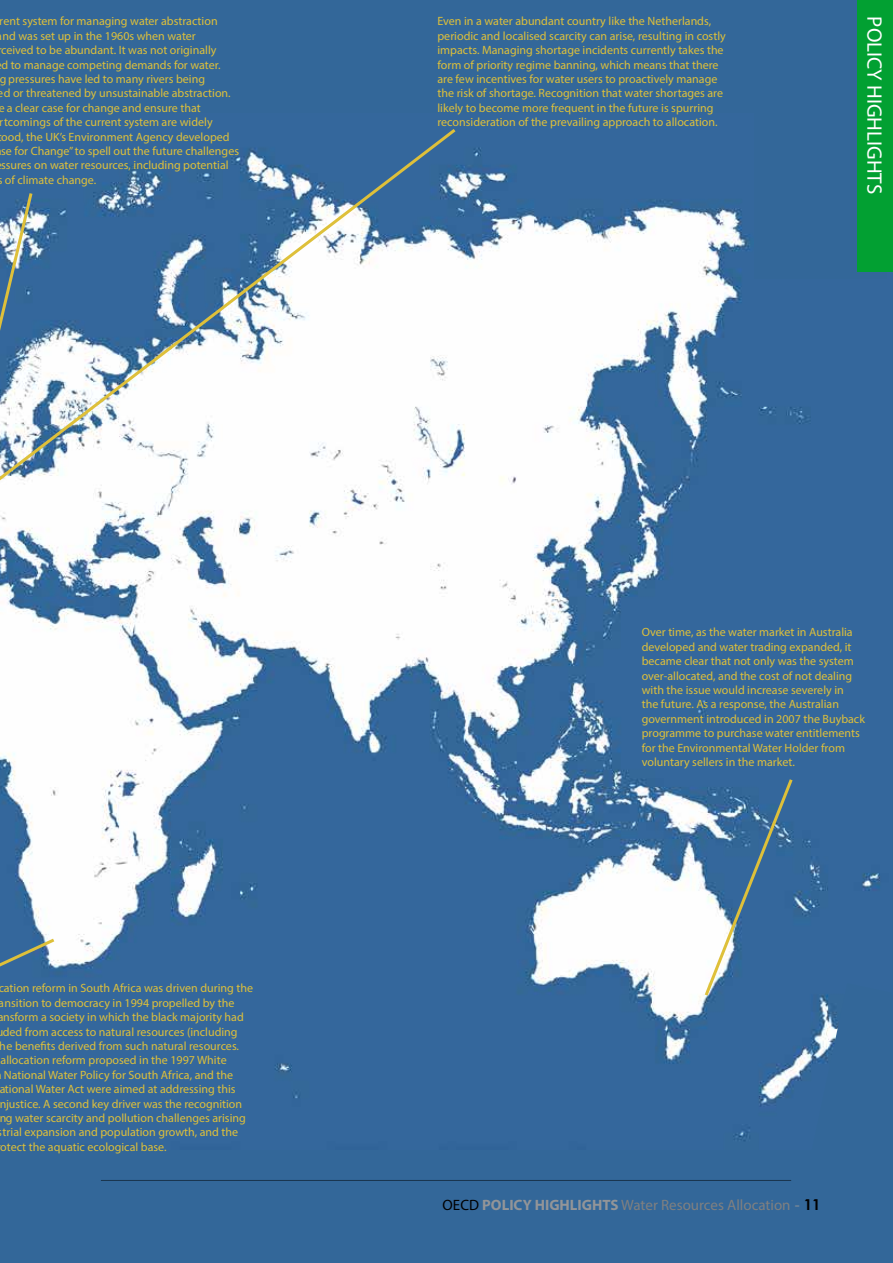
<style>
.page{position:relative;width:893px;height:1263px;background:#336799}
.page>*{position:absolute;margin:0;border:0;box-sizing:border-box;transform-origin:0 0}
.t1{font:21px "Myriad Pro";color:#fff}
.t2{font:15px "Myriad Pro";color:#808080}
.t3{font:12px/14.4px "Myriad Pro";color:#dec03a}
.s1{color:#000}
.s2{font-weight:700;color:#939598}
.s3{font-family:"Century Gothic";color:#919396}
.s4{font-family:"Century Gothic";font-weight:700;color:#000}
</style>
<div class="page">
<hr style="left:101px;top:1180px;width:690px;height:1px;background:#000">
<img style="left:0;top:147px;width:892px;height:994px">
<svg style="left:809px;top:983px;width:83px;height:158px"></svg>
<div style="left:754px;top:94px;width:133px;height:185px;background:#336799"></div>
<div style="left:858px;top:0;width:35px;height:271px;background:#02a032"></div>
<svg style="left:0;top:129px;width:459px;height:366px"></svg>
<img style="left:0;top:190px;width:35px;height:298px">
<svg style="left:0;top:936px;width:58px;height:50px"></svg>
<svg style="left:702px;top:776px;width:93px;height:223px"></svg>
<p class="t3" style="left:0;top:14px;width:219px">rent system for managing water abstraction</p>
<p class="t3" style="left:3px;top:28px;width:195px">nd was set up in the 1960s when water</p>
<p class="t3" style="left:1px;top:43px;width:217px">ceived to be abundant. It was not originally</p>
<p class="t3" style="left:1px;top:57px;width:221px">d to manage competing demands for water.</p>
<p class="t3" style="left:-1px;top:72px;width:208px">g pressures have led to many rivers being</p>
<p class="t3" style="left:-2px;top:86px;width:235px">ed or threatened by unsustainable abstraction.</p>
<p class="t3" style="left:-2px;top:100px;width:204px">e a clear case for change and ensure that</p>
<p class="t3" style="left:0;top:115px;width:214px">rtcomings of the current system are widely</p>
<p class="t3" style="left:1px;top:129px;width:230px">ood, the UK’s Environment Agency developed</p>
<p class="t3" style="left:1px;top:144px;width:239px">se for Change” to spell out the future challenges</p>
<p class="t3" style="left:1px;top:158px;width:229px">ssures on water resources, including potential</p>
<p class="t3" style="left:5px;top:172px;width:93px">of climate change.</p>
<p class="t3" style="left:-2px;top:981px;width:256px">cation reform in South Africa was driven during the</p>
<p class="t3" style="left:-1px;top:995px;width:237px">ansition to democracy in 1994 propelled by the</p>
<p class="t3" style="left:-3px;top:1010px;width:248px">ansform a society in which the black majority had</p>
<p class="t3" style="left:3px;top:1024px;width:236px">ded from access to natural resources (including</p>
<p class="t3" style="left:0;top:1038px;width:241px">he benefits derived from such natural resources.</p>
<p class="t3" style="left:1px;top:1053px;width:228px">allocation reform proposed in the 1997 White</p>
<p class="t3" style="left:4px;top:1067px;width:231px">National Water Policy for South Africa, and the</p>
<p class="t3" style="left:-1px;top:1082px;width:238px">ational Water Act were aimed at addressing this</p>
<p class="t3" style="left:-1px;top:1096px;width:244px">njustice. A second key driver was the recognition</p>
<p class="t3" style="left:-1px;top:1110px;width:248px">ng water scarcity and pollution challenges arising</p>
<p class="t3" style="left:-2px;top:1125px;width:242px">strial expansion and population growth, and the</p>
<p class="t3" style="left:0;top:1139px;width:168px">otect the aquatic ecological base.</p>
<p class="t3" style="left:437px;top:14px;width:290px">Even in a water abundant country like the Netherlands, periodic and localised scarcity can arise, resulting in costly impacts. Managing shortage incidents currently takes the form of priority regime banning, which means that there are few incentives for water users to proactively manage the risk of shortage. Recognition that water shortages are likely to become more frequent in the future is spurring reconsideration of the prevailing approach to allocation.</p>
<h1 class="t1" style="left:887px;top:16px;width:179px;rotate:90deg">POLICY HIGHLIGHTS</h1>
<p class="t3" style="left:642px;top:625px;width:225px">Over time, as the water market in Australia developed and water trading expanded, it became clear that not only was the system over-allocated, and the cost of not dealing with the issue would increase severely in<br>the future. As a response, the Australian government introduced in 2007 the Buyback programme to purchase water entitlements for the Environmental Water Holder from voluntary sellers in the market.</p>
<p class="t2" style="left:443px;top:1196px;width:380px"><span class="s1">OECD</span> <span class="s2">POLICY HIGHLIGHTS</span> Water Resources Allocation <span class="s3">-</span> <span class="s4">11</span></p>
</div>
